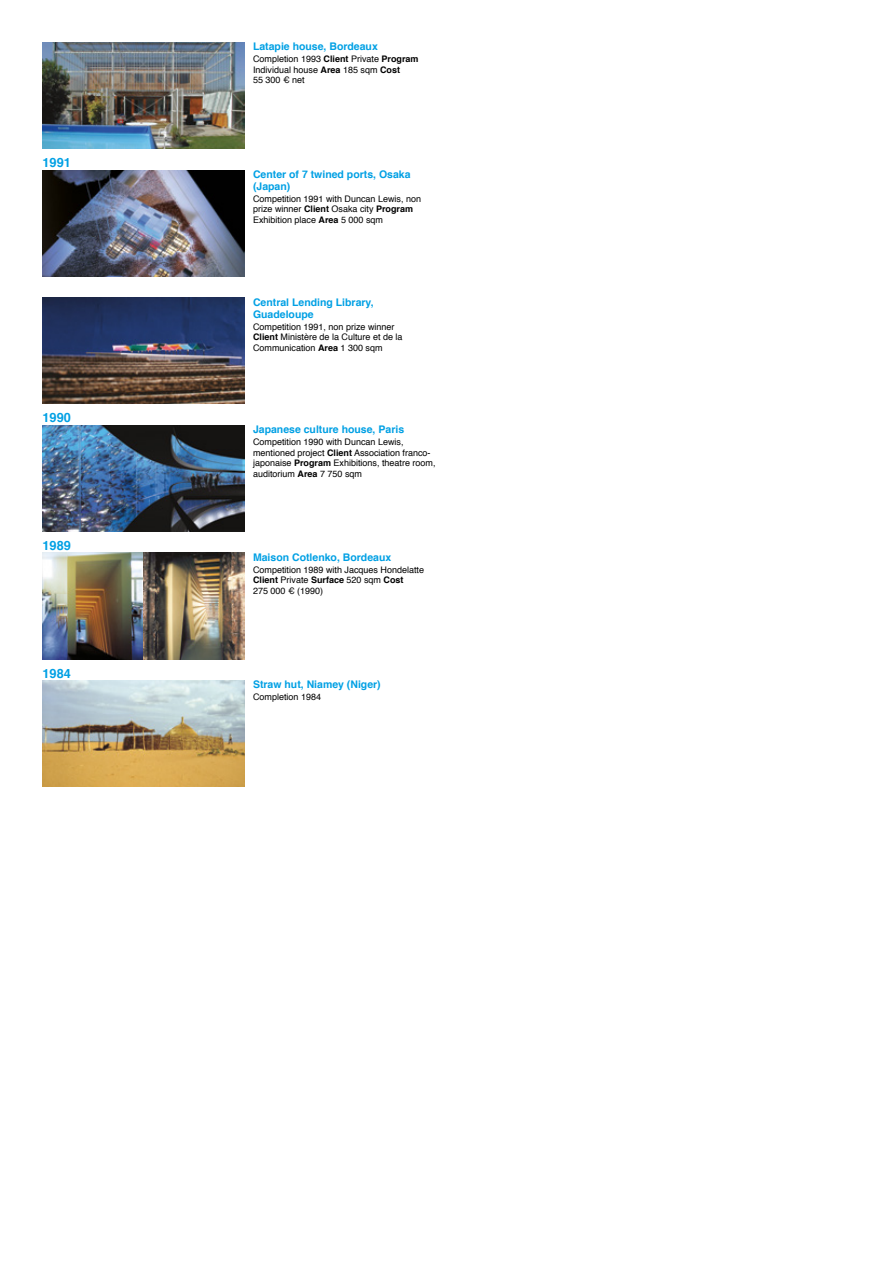
<style>
.page{position:relative;width:893px;height:1263px;background:#fff}
.page>*{position:absolute;margin:0;border:0;box-sizing:border-box;transform-origin:0 0}
.t1{font:700 12.75px "Helvetica";color:#00a0e4}
.t2{font:700 10.5px/12px "Helvetica";color:#00a0e4}
.t3{font:9px/10.5px "Helvetica";color:#000}
.s1{font-weight:700}
</style>
<div class="page">
<img style="left:43px;top:680px;width:201px;height:107px">
<img style="left:43px;top:553px;width:201px;height:106px">
<img style="left:43px;top:425px;width:201px;height:106px">
<img style="left:43px;top:298px;width:201px;height:106px">
<img style="left:43px;top:170px;width:201px;height:106px">
<img style="left:43px;top:43px;width:201px;height:106px">
<h1 class="t1" style="left:43px;top:152px;width:30px">1991</h1>
<h1 class="t1" style="left:43px;top:408px;width:30px">1990</h1>
<h1 class="t1" style="left:43px;top:535px;width:30px">1989</h1>
<h1 class="t1" style="left:43px;top:663px;width:30px">1984</h1>
<p class="t2" style="left:253px;top:41px;width:126px">Latapie house, Bordeaux</p>
<p class="t3" style="left:253px;top:54px;width:167px">Completion 1993 <span class="s1">Client</span> Private <span class="s1">Program<br></span>Individual house <span class="s1">Area</span> 185 sqm <span class="s1">Cost<br></span>55 300 € net</p>
<p class="t2" style="left:253px;top:168px;width:159px">Center of 7 twined ports, Osaka (Japan)</p>
<p class="t3" style="left:253px;top:194px;width:170px">Competition 1991 with Duncan Lewis, non prize winner <span class="s1">Client</span> Osaka city <span class="s1">Program<br></span>Exhibition place <span class="s1">Area</span> 5 000 sqm</p>
<p class="t2" style="left:253px;top:296px;width:122px">Central Lending Library,<br>Guadeloupe</p>
<p class="t3" style="left:253px;top:321px;width:151px">Competition 1991, non prize winner<br><span class="s1">Client</span> Ministère de la Culture et de la<br>Communication <span class="s1">Area</span> 1 300 sqm</p>
<p class="t2" style="left:253px;top:424px;width:153px">Japanese culture house, Paris</p>
<p class="t3" style="left:253px;top:437px;width:184px">Competition 1990 with Duncan Lewis, mentioned project <span class="s1">Client</span> Association franco&shy;japonaise <span class="s1">Program</span> Exhibitions, theatre room, auditorium <span class="s1">Area</span> 7 750 sqm</p>
<p class="t2" style="left:253px;top:551px;width:140px">Maison Cotlenko, Bordeaux</p>
<p class="t3" style="left:253px;top:564px;width:173px">Competition 1989 with Jacques Hondelatte<br><span class="s1">Client</span> Private <span class="s1">Surface</span> 520 sqm <span class="s1">Cost<br></span>275 000 € (1990)</p>
<p class="t2" style="left:253px;top:679px;width:129px">Straw hut, Niamey (Niger)</p>
<p class="t3" style="left:253px;top:692px;width:70px">Completion 1984</p>
</div>
